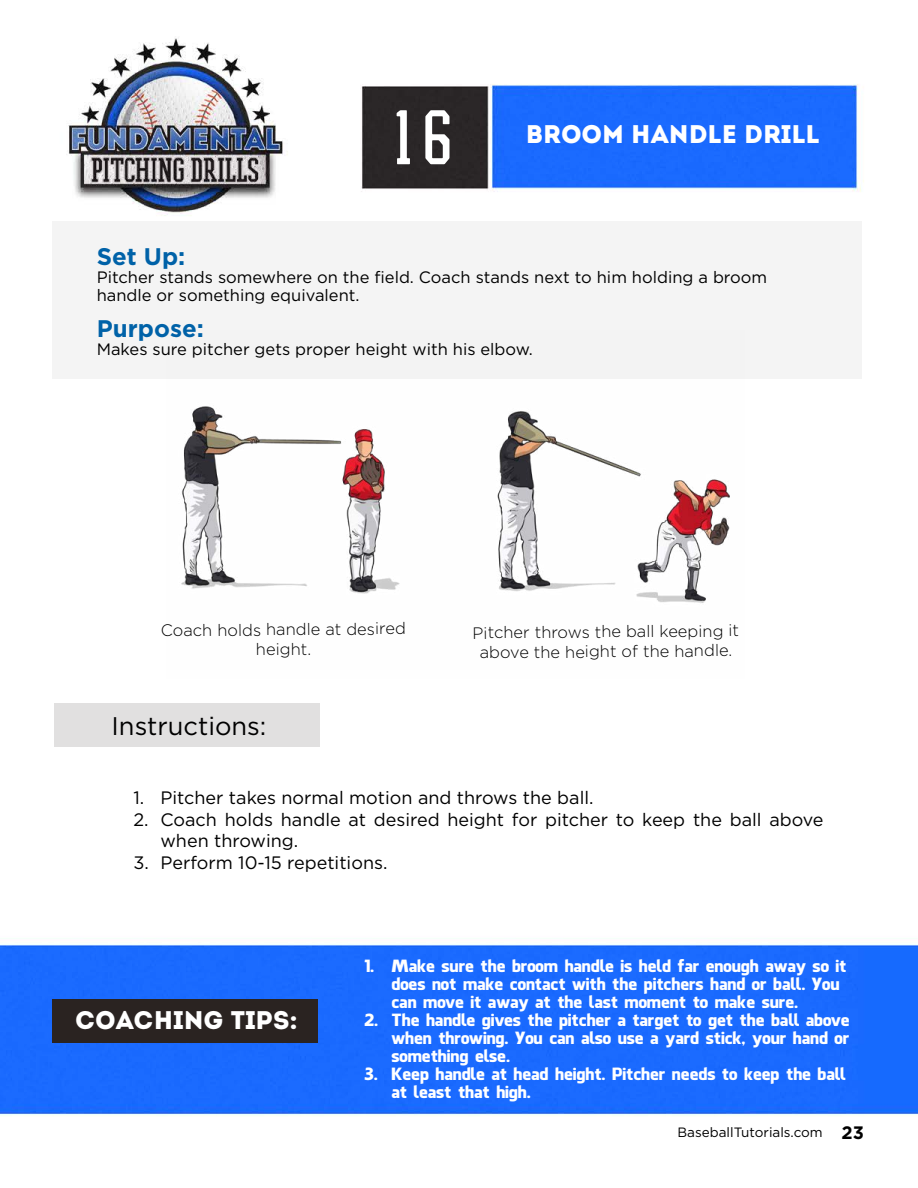
<style>
.page{position:relative;width:918px;height:1188px;background:#fff}
.page>*{position:absolute;margin:0;border:0;box-sizing:border-box;transform-origin:0 0}
.t1{font:54px "PROMESH";color:#fff}
.t2{font:25.5px "Intro";color:#fff}
.t3{font:25.5px "Gotham";color:#000}
.t4{font:700 24px "Gotham";color:#0062a8}
.t5{font:18px/21.6px "Gotham";color:#000}
.t6{font:16.5px/18px "Facebook Letter Faces";letter-spacing:-.005em;color:#fff}
.t7{font:16.5px/18px "Gotham";color:#000}
.t8{font:300 16.5px/19.8px "Gotham";color:#000;text-align:center}
.t9{font:13.5px "Gotham";color:#000}
.s1{font-weight:700;font-size:18px}
</style>
<div class="page">
<img style="left:0;top:38px;width:918px;height:1078px">
<div style="left:52px;top:221px;width:810px;height:158px;background:#f4f4f4"></div>
<div style="left:52px;top:999px;width:266px;height:43px;background:#2a2321"></div>
<img style="left:166px;top:379px;width:579px;height:300px">
<div style="left:54px;top:704px;width:266px;height:43px;background:#e1e0e0"></div>
<h1 class="t1" style="left:386px;top:110px;width:70px">16</h1>
<h2 class="t2" style="left:526px;top:119px;width:296px">BROOM HANDLE DRILL</h2>
<h3 class="t4" style="left:97px;top:241px;width:90px">Set Up:</h3>
<p class="t7" style="left:97px;top:268px;width:672px">Pitcher stands somewhere on the field. Coach stands next to him holding a broom handle or something equivalent.</p>
<h3 class="t4" style="left:97px;top:313px;width:109px">Purpose:</h3>
<p class="t7" style="left:97px;top:340px;width:438px">Makes sure pitcher gets proper height with his elbow.</p>
<p class="t8" style="left:161px;top:621px;width:247px;rotate:-1deg">Coach holds handle at desired height.</p>
<p class="t8" style="left:472px;top:624px;width:268px;rotate:-1deg">Pitcher throws the ball keeping it above the height of the handle.</p>
<h2 class="t3" style="left:112px;top:711px;width:156px">Instructions:</h2>
<p class="t5" style="left:134px;top:787px;width:462px">1. Pitcher takes normal motion and throws the ball.</p>
<p class="t5" style="left:160px;top:808px;width:665px;text-indent:-27px">2. Coach holds handle at desired height for pitcher to keep the ball above when throwing.</p>
<p class="t5" style="left:134px;top:851px;width:255px">3. Perform 10-15 repetitions.</p>
<h2 class="t2" style="left:75px;top:1005px;width:224px">COACHING TIPS:</h2>
<p class="t6" style="left:391px;top:957px;width:457px;text-indent:-27px">1. Make sure the broom handle is held far enough away so it does not make contact with the pitchers hand or ball. You can move it away at the last moment to make sure.</p>
<p class="t6" style="left:391px;top:1011px;width:460px;text-align:justify;text-indent:-27px">2. The handle gives the pitcher a target to get the ball above when throwing. You can also use a yard stick, your hand or something else.</p>
<p class="t6" style="left:391px;top:1065px;width:456px;text-indent:-27px">3. Keep handle at head height. Pitcher needs to keep the ball at least that high.</p>
<p class="t9" style="left:678px;top:1125px;width:188px">BaseballTutorials.com <span class="s1">23</span></p>
</div>
